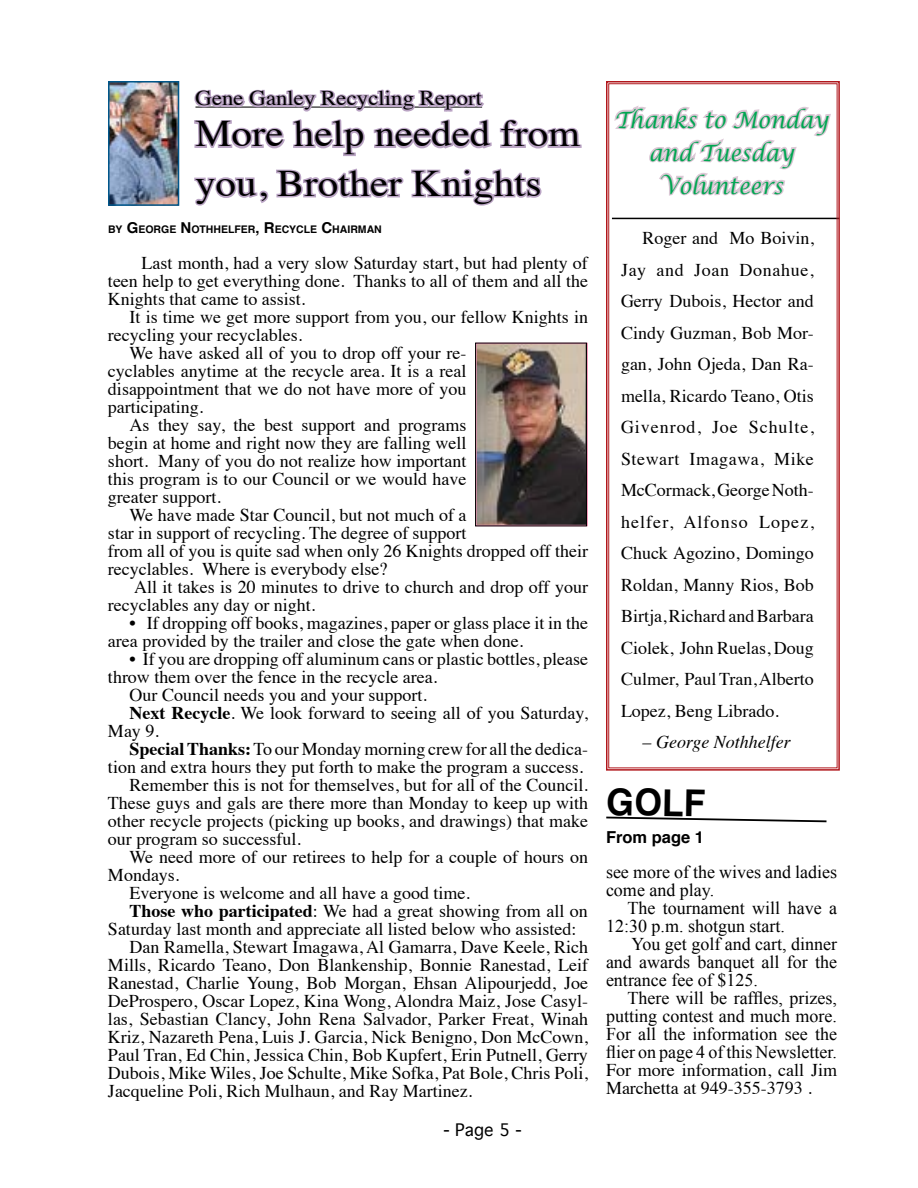
<style>
.page{position:relative;width:918px;height:1188px;background:#fff}
.page>*{position:absolute;margin:0;border:0;box-sizing:border-box;transform-origin:0 0}
.t1{font:37.5px/49.5px "Times";color:#000;scale:1.09 1}
.t2{font:700 37.05px "Helvetica";color:#000;scale:.96 1}
.t3{font:italic 22.5px/33px "Lucida Calligraphy";color:#00a651;text-align:center;scale:.95 1}
.t4{font:21px "Times";color:#000;scale:1.09 1}
.t5{font:18px/31.5px "Times";color:#000;text-align:justify}
.t6{font:18px/18px "Times New Roman";color:#000}
.t7{font:italic 18px "Times";color:#000}
.t8{font:700 16.5px "Helvetica";color:#000}
.t9{font:16.5px "Geneva";color:#000}
.t10{font:700 10.5px "Helvetica";color:#000}
.s1{font-size:15px}
.s2{font-weight:700}
</style>
<div class="page">
<svg style="left:194px;top:89px;width:389px;height:438px"></svg>
<img style="left:111px;top:84px;width:65px;height:119px">
<div style="left:108px;top:81px;width:71px;height:125px;border:2px solid #00568a"></div>
<img style="left:478px;top:346px;width:107px;height:177px">
<div style="left:475px;top:343px;width:113px;height:183px;border:2px solid #f59bbb"></div>
<div style="left:475px;top:343px;width:112px;height:183px;border:1px solid #000"></div>
<svg style="left:606px;top:81px;width:234px;height:690px"></svg>
<div style="left:608px;top:83px;width:229px;height:685px;border:1px solid #b1171c"></div>
<svg style="left:606px;top:816px;width:221px;height:7px"></svg>
<p class="t4" style="left:195px;top:79px;width:265px">Gene Ganley Recycling Report</p>
<h1 class="t1" style="left:195px;top:106px;width:356px">More help needed from you, Brother Knights</h1>
<p class="t10" style="left:108px;top:221px;width:275px">BY <span class="s1">G</span>EORGE <span class="s1">N</span>OTHHELFER<span class="s1">, R</span>ECYCLE <span class="s1">C</span>HAIRMAN</p>
<p class="t5" style="left:108px;top:253px;width:482px;line-height:18px;text-indent:34px">Last month, had a very slow Saturday start, but had plenty of teen help to get everything done. Thanks to all of them and all the Knights that came to assist.</p>
<p class="t5" style="left:130px;top:300px;width:460px">It is time we get more support from you, our fellow Knights in</p>
<p class="t5" style="left:108px;top:318px;width:196px">recycling your recyclables.</p>
<p class="t5" style="left:130px;top:336px;width:338px">We have asked all of you to drop off your re-</p>
<p class="t5" style="left:108px;top:354px;width:360px">cyclables anytime at the recycle area. It is a real</p>
<p class="t5" style="left:108px;top:372px;width:360px">disappointment that we do not have more of you</p>
<p class="t5" style="left:108px;top:390px;width:97px">participating.</p>
<p class="t5" style="left:130px;top:408px;width:339px">As they say, the best support and programs</p>
<p class="t5" style="left:108px;top:426px;width:360px">begin at home and right now they are falling well</p>
<p class="t5" style="left:108px;top:444px;width:360px">short. Many of you do not realize how important</p>
<p class="t5" style="left:108px;top:462px;width:360px">this program is to our Council or we would have</p>
<p class="t5" style="left:108px;top:480px;width:114px">greater support.</p>
<p class="t5" style="left:130px;top:498px;width:339px">We have made Star Council, but not much of a</p>
<p class="t5" style="left:108px;top:516px;width:360px">star in support of recycling. The degree of support</p>
<p class="t5" style="left:108px;top:534px;width:482px">from all of you is quite sad when only 26 Knights dropped off their</p>
<p class="t5" style="left:108px;top:552px;width:281px">recyclables. Where is everybody else?</p>
<p class="t5" style="left:134px;top:570px;width:456px">All it takes is 20 minutes to drive to church and drop off your</p>
<p class="t5" style="left:108px;top:588px;width:209px">recyclables any day or night.</p>
<p class="t5" style="left:108px;top:613px;width:482px;line-height:18px;text-indent:22px">• If dropping off books, magazines, paper or glass place it in the area provided by the trailer and close the gate when done.</p>
<p class="t5" style="left:130px;top:642px;width:460px">• If you are dropping off aluminum cans or plastic bottles, please</p>
<p class="t5" style="left:108px;top:660px;width:331px">throw them over the fence in the recycle area.</p>
<p class="t5" style="left:130px;top:678px;width:299px">Our Council needs you and your support.</p>
<p class="t5" style="left:130px;top:696px;width:460px"><span class="s2">Next Recycle</span>. We look forward to seeing all of you Saturday,</p>
<p class="t5" style="left:108px;top:714px;width:52px">May 9.</p>
<p class="t5" style="left:130px;top:732px;width:460px"><span class="s2">Special Thanks:</span> To our Monday morning crew for all the dedica-</p>
<p class="t5" style="left:108px;top:750px;width:477px">tion and extra hours they put forth to make the program a success.</p>
<p class="t5" style="left:130px;top:768px;width:460px">Remember this is not for themselves, but for all of the Council.</p>
<p class="t5" style="left:108px;top:786px;width:482px">These guys and gals are there more than Monday to keep up with</p>
<p class="t5" style="left:108px;top:804px;width:482px">other recycle projects (picking up books, and drawings) that make</p>
<p class="t5" style="left:108px;top:822px;width:194px">our program so successful.</p>
<p class="t5" style="left:130px;top:840px;width:460px">We need more of our retirees to help for a couple of hours on</p>
<p class="t5" style="left:108px;top:858px;width:73px">Mondays.</p>
<p class="t5" style="left:130px;top:876px;width:342px">Everyone is welcome and all have a good time.</p>
<p class="t5" style="left:130px;top:894px;width:460px"><span class="s2">Those who participated</span>: We had a great showing from all on</p>
<p class="t5" style="left:108px;top:912px;width:470px">Saturday last month and appreciate all listed below who assisted:</p>
<p class="t5" style="left:130px;top:930px;width:460px">Dan Ramella, Stewart Imagawa, Al Gamarra, Dave Keele, Rich</p>
<p class="t5" style="left:108px;top:948px;width:482px">Mills, Ricardo Teano, Don Blankenship, Bonnie Ranestad, Leif</p>
<p class="t5" style="left:108px;top:966px;width:482px">Ranestad, Charlie Young, Bob Morgan, Ehsan Alipourjedd, Joe</p>
<p class="t5" style="left:108px;top:984px;width:482px">DeProspero, Oscar Lopez, Kina Wong, Alondra Maiz, Jose Casyl-</p>
<p class="t5" style="left:108px;top:1002px;width:482px">las, Sebastian Clancy, John Rena Salvador, Parker Freat, Winah</p>
<p class="t5" style="left:108px;top:1020px;width:482px">Kriz, Nazareth Pena, Luis J. Garcia, Nick Benigno, Don McCown,</p>
<p class="t5" style="left:108px;top:1038px;width:481px">Paul Tran, Ed Chin, Jessica Chin, Bob Kupfert, Erin Putnell, Gerry</p>
<p class="t5" style="left:108px;top:1056px;width:482px">Dubois, Mike Wiles, Joe Schulte, Mike Sofka, Pat Bole, Chris Poli,</p>
<p class="t5" style="left:108px;top:1074px;width:366px">Jacqueline Poli, Rich Mulhaun, and Ray Martinez.</p>
<p class="t9" style="left:444px;top:1116px;width:80px">- Page 5 -</p>
<p class="t3" style="left:614px;top:104px;width:227px">Thanks to Monday and Tuesday<br>Volunteers</p>
<p class="t5" style="left:621px;top:221px;width:194px;text-indent:22px">Roger and Mo Boivin, Jay and Joan Donahue, Gerry Dubois, Hector and Cindy Guzman, Bob Mor&shy;gan, John Ojeda, Dan Ra&shy;mella, Ricardo Teano, Otis Givenrod, Joe Schulte, Stewart Imagawa, Mike McCormack, George Noth&shy;helfer, Alfonso Lopez, Chuck Agozino, Domingo Roldan, Manny Rios, Bob Birtja, Richard and Barbara Ciolek, John Ruelas, Doug Culmer, Paul Tran, Alberto Lopez, Beng Librado.</p>
<p class="t7" style="left:643px;top:726px;width:150px">– George Nothhelfer</p>
<h2 class="t2" style="left:607px;top:772px;width:105px;rotate:1deg">GOLF</h2>
<p class="t8" style="left:606px;top:824px;width:100px">From page 1</p>
<p class="t6" style="left:606px;top:863px;width:233px">see more of the wives and ladies come and play.</p>
<p class="t6" style="left:606px;top:899px;width:233px;text-indent:22px">The tournament will have a<br>12:30 p.m. shotgun start.</p>
<p class="t6" style="left:606px;top:935px;width:233px;text-align:justify;text-indent:25px">You get golf and cart, dinner and awards banquet all for the entrance fee of $125.</p>
<p class="t6" style="left:606px;top:989px;width:233px;text-align:justify;text-indent:22px">There will be raffles, prizes, putting contest and much more.<br>For all the information see the flier on page 4 of this Newsletter.</p>
<p class="t5" style="left:606px;top:1060px;width:233px;line-height:18px">For more information, call Jim<br>Marchetta at 949-355-3793 .</p>
</div>
